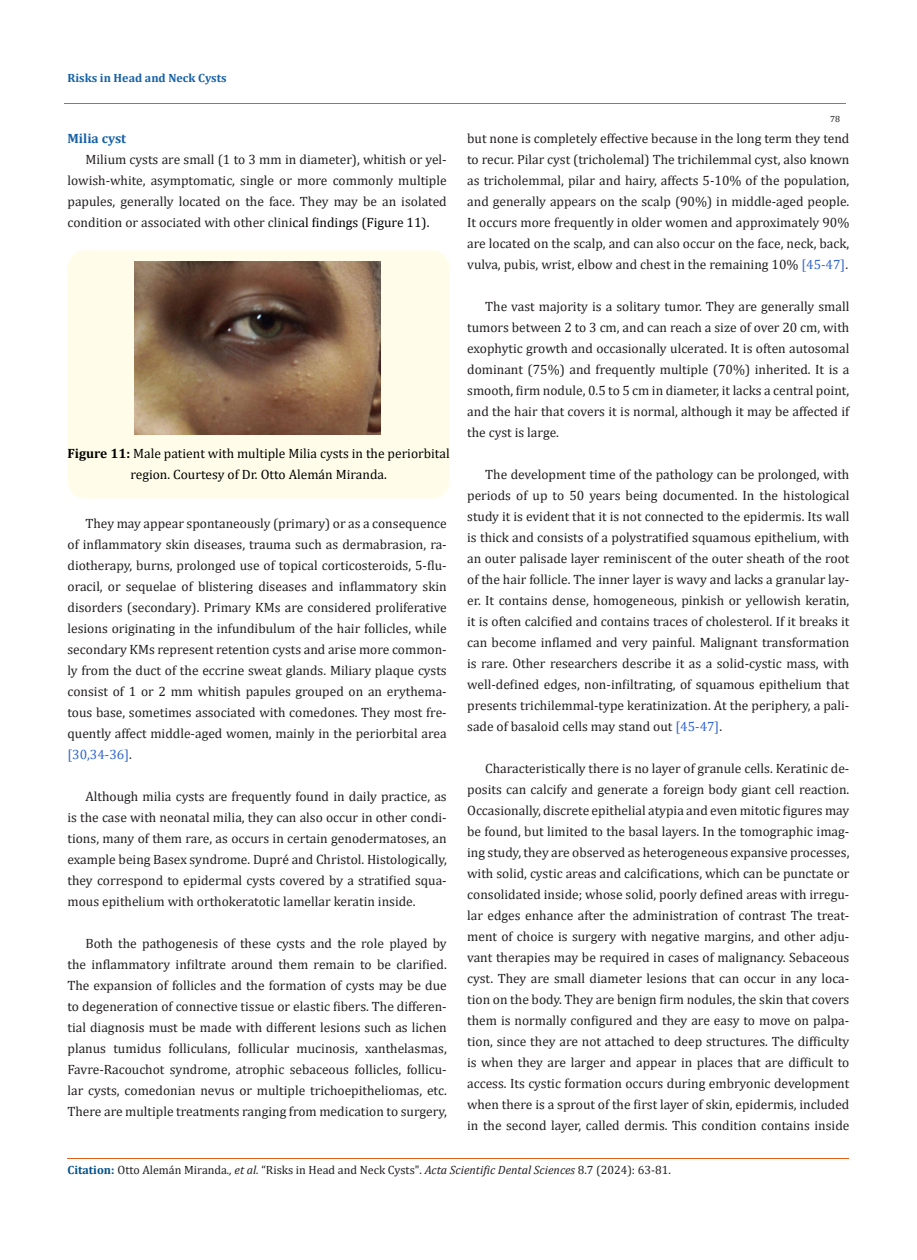
<style>
.page{position:relative;width:917px;height:1260px;background:#fff}
.page>*{position:absolute;margin:0;border:0;box-sizing:border-box;transform-origin:0 0}
.No_Spacing{font:13.5px/21px "Cambria";color:#231f20;text-align:justify}
.t1{font:13.5px/21px "Cambria";color:#000;text-align:center}
.No_Spacing-2{font:700 13.5px "Cambria";color:#1560a6}
.t2{font:12px "Cambria";color:#231f20}
.t3{font:700 12px "Cambria";color:#1560a6}
.t4{font:9px "Cambria";color:#231f20}
.s1{color:#36c}
.s2{font-weight:700;color:#035089}
.s3{font-style:italic}
.s4{color:#000}
.s5{font-weight:700}
</style>
<div class="page">
<hr style="left:64px;top:104px;width:782px;height:1px;background:#e05d1a">
<div style="left:67px;top:250px;width:382px;height:249px;background:#fffde9;border-radius:18px"></div>
<img style="left:134px;top:261px;width:246px;height:173px">
<hr style="left:67px;top:1158px;width:782px;height:1px;background:#e05d1a">
<p class="t3" style="left:67px;top:69px;width:161px">Risks in Head and Neck Cysts</p>
<p class="t4" style="left:830px;top:114px;width:11px">78</p>
<p class="No_Spacing" style="left:467px;top:128px;width:384px">but none is completely effective because in the long term they tend to recur. Pilar cyst (tricholemal) The trichilemmal cyst, also known as tricholemmal, pilar and hairy, affects 5-10% of the population, and generally appears on the scalp (90%) in middle-aged people.<br>It occurs more frequently in older women and approximately 90% are located on the scalp, and can also occur on the face, neck, back, vulva, pubis, wrist, elbow and chest in the remaining 10% <span class="s1">[45-47]</span>.</p>
<p class="No_Spacing" style="left:467px;top:296px;width:384px;text-indent:18px">The vast majority is a solitary tumor. They are generally small tumors between 2 to 3 cm, and can reach a size of over 20 cm, with exophytic growth and occasionally ulcerated. It is often autosomal dominant (75%) and frequently multiple (70%) inherited. It is a smooth, firm nodule, 0.5 to 5 cm in diameter, it lacks a central point, and the hair that covers it is normal, although it may be affected if the cyst is large.</p>
<p class="No_Spacing" style="left:467px;top:464px;width:384px;text-indent:18px">The development time of the pathology can be prolonged, with periods of up to 50 years being documented. In the histological study it is evident that it is not connected to the epidermis. Its wall is thick and consists of a polystratified squamous epithelium, with an outer palisade layer reminiscent of the outer sheath of the root of the hair follicle. The inner layer is wavy and lacks a granular lay&shy;er. It contains dense, homogeneous, pinkish or yellowish keratin, it is often calcified and contains traces of cholesterol. If it breaks it can become inflamed and very painful. Malignant transformation is rare. Other researchers describe it as a solid-cystic mass, with well-defined edges, non-infiltrating, of squamous epithelium that presents trichilemmal-type keratinization. At the periphery, a pali&shy;sade of basaloid cells may stand out <span class="s1">[45-47]</span>.</p>
<p class="No_Spacing" style="left:467px;top:758px;width:384px;text-indent:18px">Characteristically there is no layer of granule cells. Keratinic de&shy;posits can calcify and generate a foreign body giant cell reaction.<br>Occasionally, discrete epithelial atypia and even mitotic figures may be found, but limited to the basal layers. In the tomographic imag&shy;ing study, they are observed as heterogeneous expansive processes, with solid, cystic areas and calcifications, which can be punctate or consolidated inside; whose solid, poorly defined areas with irregu&shy;lar edges enhance after the administration of contrast The treat&shy;ment of choice is surgery with negative margins, and other adju&shy;vant therapies may be required in cases of malignancy. Sebaceous cyst. They are small diameter lesions that can occur in any loca&shy;tion on the body. They are benign firm nodules, the skin that covers them is normally configured and they are easy to move on palpa&shy;tion, since they are not attached to deep structures. The difficulty is when they are larger and appear in places that are difficult to access. Its cystic formation occurs during embryonic development when there is a sprout of the first layer of skin, epidermis, included in the second layer, called dermis. This condition contains inside</p>
<p class="t2" style="left:67px;top:1163px;width:605px"><span class="s2">Citation:</span> Otto Alemán Miranda<span class="s3">., et al.</span> “Risks in Head and Neck Cysts". <span class="s3">Acta Scientific Dental Sciences</span> 8.7 (2024): 63-81.</p>
<p class="No_Spacing-2" style="left:67px;top:129px;width:60px">Milia cyst</p>
<p class="No_Spacing" style="left:67px;top:149px;width:381px;text-indent:18px">Milium cysts are small (1 to 3 mm in diameter), whitish or yel&shy;lowish-white, asymptomatic, single or more commonly multiple papules, generally located on the face. They may be an isolated condition or associated with other clini<span class="s4">cal findings (Figure 11).</span></p>
<p class="t1" style="left:67px;top:443px;width:383px"><span class="s5">Figure 11:</span> Male patient with multiple Milia cysts in the periorbital region. Courtesy of Dr. Otto Alemán Miranda.</p>
<p class="No_Spacing" style="left:67px;top:513px;width:381px;text-indent:18px">They may appear spontaneously (primary) or as a consequence of inflammatory skin diseases, trauma such as dermabrasion, ra&shy;diotherapy, burns, prolonged use of topical corticosteroids, 5-flu&shy;oracil, or sequelae of blistering diseases and inflammatory skin disorders (secondary). Primary KMs are considered proliferative lesions originating in the infundibulum of the hair follicles, while secondary KMs represent retention cysts and arise more common&shy;ly from the duct of the eccrine sweat glands. Miliary plaque cysts consist of 1 or 2 mm whitish papules grouped on an erythema&shy;tous base, sometimes associated with comedones. They most fre&shy;quently affect middle-aged women, mainly in the periorbital area <span class="s1">[30,34-36]</span>.</p>
<p class="No_Spacing" style="left:67px;top:786px;width:381px;text-indent:18px">Although milia cysts are frequently found in daily practice, as is the case with neonatal milia, they can also occur in other condi&shy;tions, many of them rare, as occurs in certain genodermatoses, an example being Basex syndrome. Dupré and Christol. Histologically, they correspond to epidermal cysts covered by a stratified squa&shy;mous epithelium with orthokeratotic lamellar keratin inside.</p>
<p class="No_Spacing" style="left:67px;top:933px;width:381px;text-indent:18px">Both the pathogenesis of these cysts and the role played by the inflammatory infiltrate around them remain to be clarified.<br>The expansion of follicles and the formation of cysts may be due to degeneration of connective tissue or elastic fibers. The differen&shy;tial diagnosis must be made with different lesions such as lichen planus tumidus folliculans, follicular mucinosis, xanthelasmas, Favre-Racouchot syndrome, atrophic sebaceous follicles, follicu&shy;lar cysts, comedonian nevus or multiple trichoepitheliomas, etc.<br>There are multiple treatments ranging from medication to surgery,</p>
</div>
